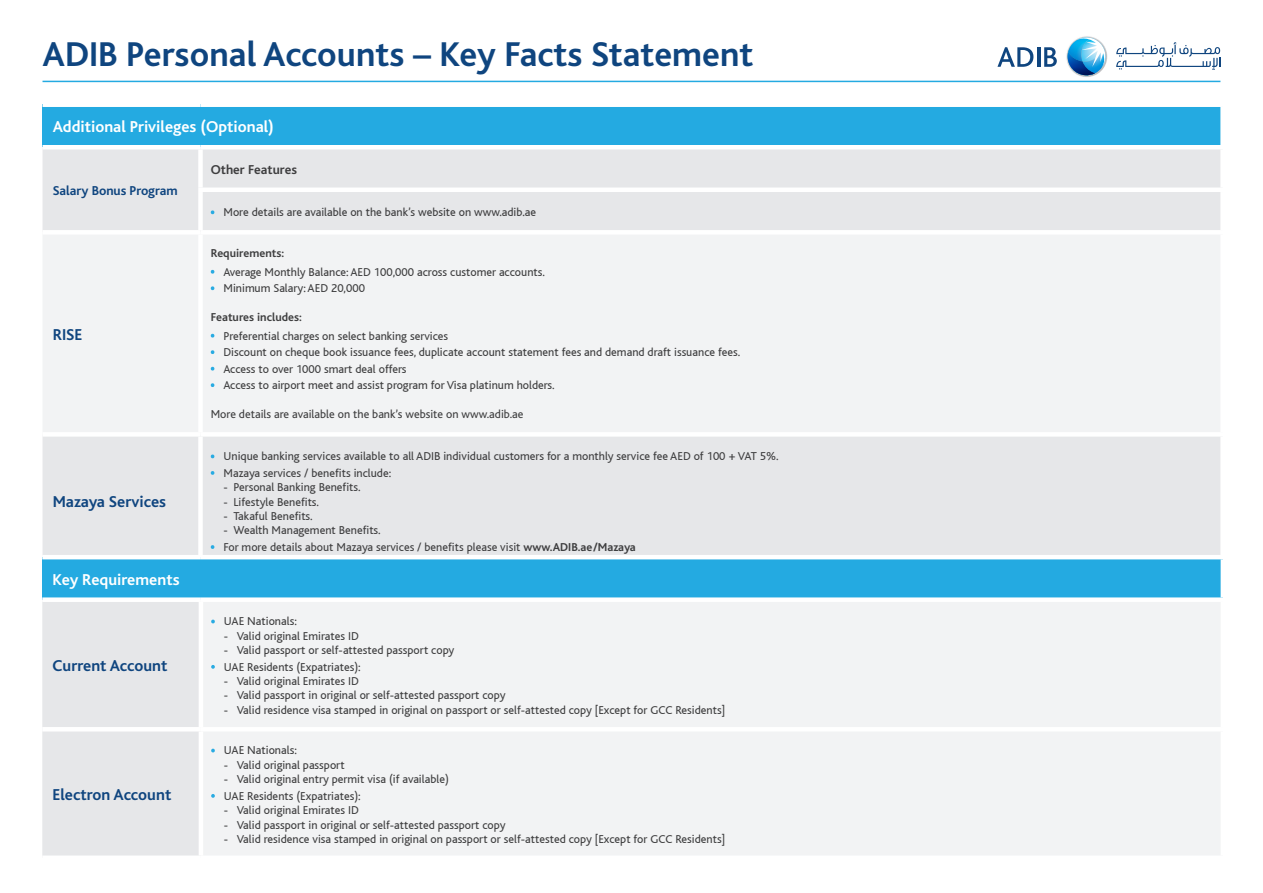
<style>
.page{position:relative;width:1263px;height:893px;background:#fff}
.page>*{position:absolute;margin:0;border:0;box-sizing:border-box;transform-origin:0 0}
.t1{font:700 36px "Bliss";color:#0f457f}
.t2{font:700 16.5px "Bliss";color:#0f457f}
.t3{font:700 16.5px "Bliss";color:#fff}
.t4{font:700 13.5px "Bliss";color:#0f457f}
.t5{font:700 13.5px "Bliss";color:#3e3e3f}
.t6{font:12px/16.5px "Bliss";color:#3e3e3f}
.t7{font:12px "Bliss";color:#3e3e3f}
.t8{font:700 12px "Bliss";color:#3e3e3f}
.s1{font-weight:700}
</style>
<div class="page">
<div style="left:43px;top:105px;width:1180px;height:42px;background:#24aae1"></div>
<div style="left:43px;top:149px;width:1177px;height:406px;background:#e6e7e9"></div>
<div style="left:43px;top:235px;width:1177px;height:197px;background:#f2f3f4"></div>
<div style="left:43px;top:102px;width:157px;height:5px;background:#fff"></div>
<div style="left:200px;top:102px;width:1025px;height:5px;background:#fff"></div>
<div style="left:1220px;top:107px;width:5px;height:38px;background:#fff"></div>
<hr style="left:43px;top:145px;width:157px;height:4px;background:#fff">
<hr style="left:200px;top:145px;width:1025px;height:4px;background:#fff">
<div style="left:198px;top:149px;width:5px;height:39px;background:#fff"></div>
<hr style="left:198px;top:188px;width:1027px;height:4px;background:#fff">
<div style="left:198px;top:192px;width:5px;height:38px;background:#fff"></div>
<div style="left:43px;top:230px;width:157px;height:5px;background:#fff"></div>
<div style="left:200px;top:230px;width:1025px;height:5px;background:#fff"></div>
<div style="left:198px;top:235px;width:5px;height:197px;background:#fff"></div>
<div style="left:43px;top:432px;width:157px;height:5px;background:#fff"></div>
<div style="left:200px;top:432px;width:1025px;height:5px;background:#fff"></div>
<div style="left:198px;top:437px;width:5px;height:127px;background:#fff"></div>
<svg style="left:211px;top:210px;width:3px;height:4px"></svg>
<svg style="left:211px;top:270px;width:3px;height:4px"></svg>
<svg style="left:211px;top:286px;width:3px;height:4px"></svg>
<svg style="left:211px;top:334px;width:3px;height:4px"></svg>
<svg style="left:211px;top:350px;width:3px;height:4px"></svg>
<svg style="left:211px;top:367px;width:3px;height:4px"></svg>
<svg style="left:211px;top:383px;width:3px;height:4px"></svg>
<svg style="left:211px;top:471px;width:3px;height:4px"></svg>
<svg style="left:211px;top:545px;width:3px;height:4px"></svg>
<svg style="left:1065px;top:35px;width:42px;height:42px"></svg>
<svg style="left:1067px;top:36px;width:40px;height:39px"></svg>
<svg style="left:997px;top:47px;width:36px;height:20px"></svg>
<hr style="left:1037px;top:47px;width:3px;height:20px;background:#0f457f">
<svg style="left:1044px;top:47px;width:13px;height:20px"></svg>
<svg style="left:1116px;top:42px;width:104px;height:28px"></svg>
<hr style="left:43px;top:81px;width:1177px;height:1px;background:#24aae1">
<div style="left:42px;top:557px;width:1181px;height:43px;background:#24aae1"></div>
<div style="left:42px;top:602px;width:157px;height:253px;background:#e6e7e9"></div>
<div style="left:203px;top:602px;width:1017px;height:253px;background:#f2f3f4"></div>
<hr style="left:42px;top:555px;width:159px;height:4px;background:#fff">
<hr style="left:201px;top:555px;width:1024px;height:4px;background:#fff">
<div style="left:1220px;top:559px;width:5px;height:38px;background:#fff"></div>
<div style="left:42px;top:597px;width:159px;height:5px;background:#fff"></div>
<div style="left:201px;top:597px;width:1024px;height:5px;background:#fff"></div>
<hr style="left:42px;top:727px;width:159px;height:4px;background:#fff">
<hr style="left:201px;top:727px;width:1024px;height:4px;background:#fff">
<svg style="left:211px;top:620px;width:4px;height:3px"></svg>
<svg style="left:211px;top:665px;width:4px;height:4px"></svg>
<svg style="left:211px;top:749px;width:4px;height:3px"></svg>
<svg style="left:211px;top:794px;width:4px;height:4px"></svg>
<h1 class="t1" style="left:43px;top:36px;width:712px">ADIB Personal Accounts – Key Facts Statement</h1>
<h2 class="t3" style="left:53px;top:118px;width:223px">Additional Privileges (Optional)</h2>
<p class="t4" style="left:53px;top:183px;width:126px">Salary Bonus Program</p>
<h2 class="t2" style="left:53px;top:326px;width:31px">RISE</h2>
<h2 class="t2" style="left:53px;top:493px;width:115px">Mazaya Services</h2>
<h2 class="t3" style="left:53px;top:571px;width:129px">Key Requirements</h2>
<h2 class="t2" style="left:53px;top:657px;width:116px">Current Account</h2>
<h2 class="t2" style="left:53px;top:786px;width:120px">Electron Account</h2>
<p class="t5" style="left:211px;top:162px;width:88px">Other Features</p>
<p class="t6" style="left:223px;top:204px;width:314px">More details are available on the bank’s website on www.adib.ae</p>
<p class="t8" style="left:211px;top:247px;width:75px">Requirements:</p>
<p class="t6" style="left:223px;top:264px;width:323px">Average Monthly Balance: AED 100,000 across customer accounts.<br>Minimum Salary: AED 20,000</p>
<p class="t8" style="left:211px;top:311px;width:93px">Features includes:</p>
<p class="t6" style="left:223px;top:328px;width:518px">Preferential charges on select banking services<br>Discount on cheque book issuance fees, duplicate account statement fees and demand draft issuance fees.<br>Access to over 1000 smart deal offers<br>Access to airport meet and assist program for Visa platinum holders.</p>
<p class="t7" style="left:211px;top:408px;width:314px">More details are available on the bank’s website on www.adib.ae</p>
<p class="t6" style="left:223px;top:448px;width:557px">Unique banking services available to all ADIB individual customers for a monthly service fee AED of 100 + VAT 5%.<br>Mazaya services / benefits include:</p>
<p class="t6" style="left:223px;top:479px;width:139px">- Personal Banking Benefits.</p>
<p class="t6" style="left:223px;top:494px;width:97px">- Lifestyle Benefits.</p>
<p class="t6" style="left:223px;top:508px;width:91px">- Takaful Benefits.</p>
<p class="t6" style="left:223px;top:522px;width:414px">- Wealth Management Benefits.<br>For more details about Mazaya services / benefits please visit <span class="s1">www.ADIB.ae/Mazaya</span></p>
<p class="t6" style="left:224px;top:613px;width:74px">UAE Nationals:</p>
<p class="t6" style="left:224px;top:628px;width:136px">- Valid original Emirates ID</p>
<p class="t6" style="left:224px;top:642px;width:232px">- Valid passport or self-attested passport copy<br>UAE Residents (Expatriates):</p>
<p class="t6" style="left:224px;top:673px;width:136px">- Valid original Emirates ID</p>
<p class="t6" style="left:224px;top:687px;width:283px">- Valid passport in original or self-attested passport copy</p>
<p class="t6" style="left:224px;top:702px;width:503px">- Valid residence visa stamped in original on passport or self-attested copy [Except for GCC Residents]</p>
<p class="t6" style="left:224px;top:742px;width:74px">UAE Nationals:</p>
<p class="t6" style="left:224px;top:757px;width:122px">- Valid original passport</p>
<p class="t6" style="left:224px;top:771px;width:226px">- Valid original entry permit visa (if available)<br>UAE Residents (Expatriates):</p>
<p class="t6" style="left:224px;top:802px;width:136px">- Valid original Emirates ID</p>
<p class="t6" style="left:224px;top:816px;width:283px">- Valid passport in original or self-attested passport copy</p>
<p class="t6" style="left:224px;top:831px;width:503px">- Valid residence visa stamped in original on passport or self-attested copy [Except for GCC Residents]</p>
</div>
